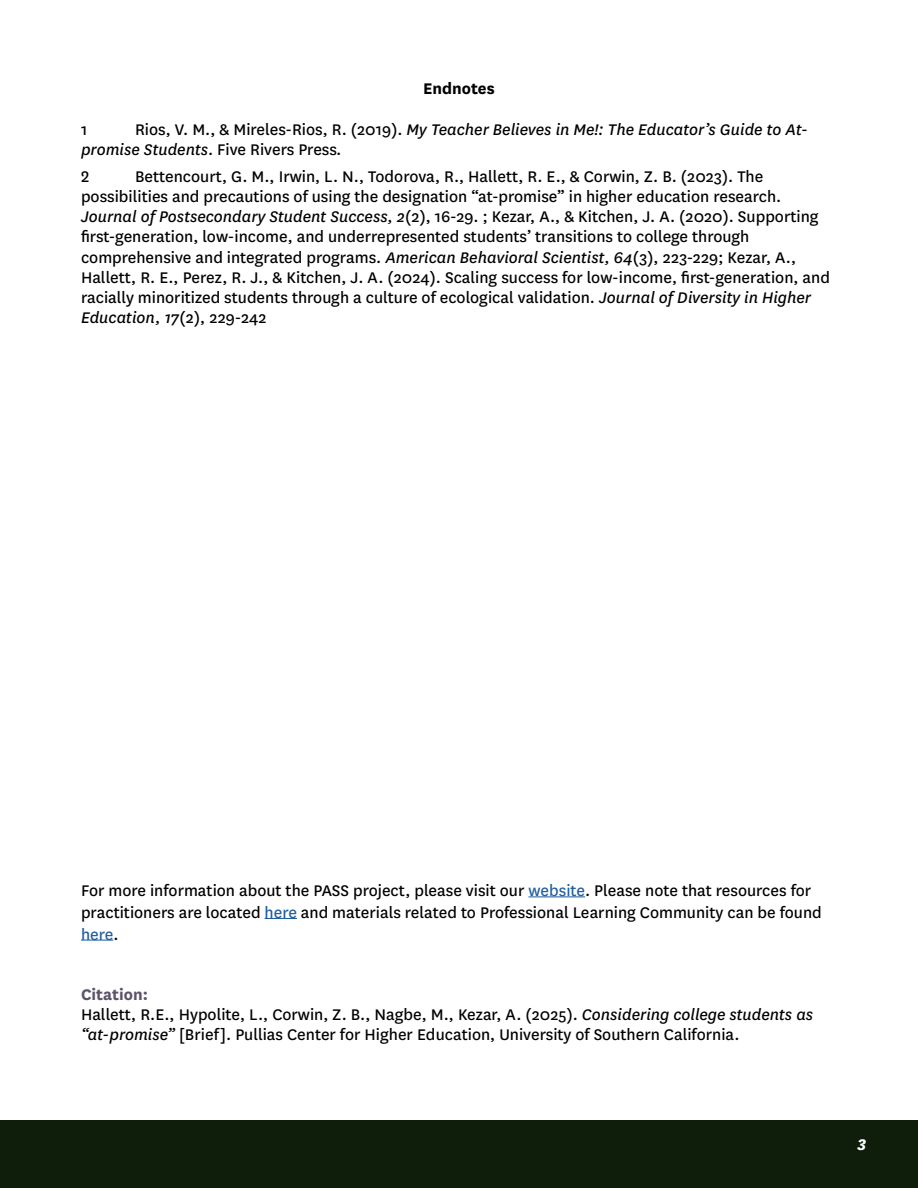
<style>
.page{position:relative;width:918px;height:1188px;background:#fff}
.page>*{position:absolute;margin:0;border:0;box-sizing:border-box;transform-origin:0 0}
.t1{font:18px/20.2px "National";color:#000}
.t2{font:italic 18px/20.2px "National";color:#000}
.t3{font:700 18px "National";color:#000}
.t4{font:italic 700 18px "National";color:#fff}
.s1{font-style:normal}
.s2{font-weight:800;font-size:13.5px}
.s3{font-style:italic}
.s4{font-weight:800;font-style:italic;font-size:13.5px;color:#fff}
.s5{color:#215e9e}
.s6{font-weight:700;color:#5b536b}
</style>
<div class="page">
<div style="left:0;top:1120px;width:918px;height:68px;background:#0f1e0a"></div>
<hr style="left:529px;top:896px;width:56px;height:1px;background:#215e9e">
<hr style="left:265px;top:918px;width:32px;height:1px;background:#215e9e">
<hr style="left:81px;top:940px;width:32px;height:1px;background:#215e9e">
<p class="t3" style="left:423px;top:76px;width:73px">Endnotes</p>
<p class="t2" style="left:81px;top:119px;width:729px;text-indent:54px"><span class="s1">Rios, V. M., &amp; Mireles-Rios, R. (2019).</span> My Teacher Believes in Me!: The Educator’s Guide to At&shy;promise Students<span class="s1">. Five Rivers Press</span><span class="s2">.</span></p>
<p class="t1" style="left:81px;top:165px;width:10px">2</p>
<p class="t1" style="left:81px;top:118px;width:8px">1</p>
<p class="t1" style="left:81px;top:165px;width:750px;text-indent:54px">Bettencourt, G. M., Irwin, L. N., Todorova, R., Hallett, R. E., &amp; Corwin, Z. B. (2023). The possibilities and precautions of using the designation “at-promise” in higher education research.<br><span class="s3">Journal of Postsecondary Student Success, 2</span>(2), 16-29. ; Kezar, A., &amp; Kitchen, J. A. (2020). Supporting first-generation, low-income, and underrepresented students’ transitions to college through comprehensive and integrated programs. <span class="s3">American Behavioral Scientist, 64</span>(3), 223-229; Kezar, A., Hallett, R. E., Perez, R. J., &amp; Kitchen, J. A. (2024). Scaling success for low-income, first-generation, and racially minoritized students through a culture of ecological validation. <span class="s3">Journal of Diversity in Higher Education, 17</span>(2), 229-242<span class="s4">.</span></p>
<p class="t1" style="left:81px;top:879px;width:742px;line-height:21.6px">For more information about the PASS project, please visit our <span class="s5">website</span>. Please note that resources for practitioners are located <span class="s5">here</span> and materials related to Professional Learning Community can be found <span class="s5">here</span>.</p>
<p class="t1" style="left:81px;top:984px;width:734px"><span class="s6">Citation:<br></span>Hallett, R.E., Hypolite, L., Corwin, Z. B., Nagbe, M., Kezar, A. (2025). <span class="s3">Considering college students as “at-promise”</span> [Brief]. Pullias Center for Higher Education, University of Southern California.</p>
<p class="t4" style="left:857px;top:1132px;width:10px">3</p>
</div>
